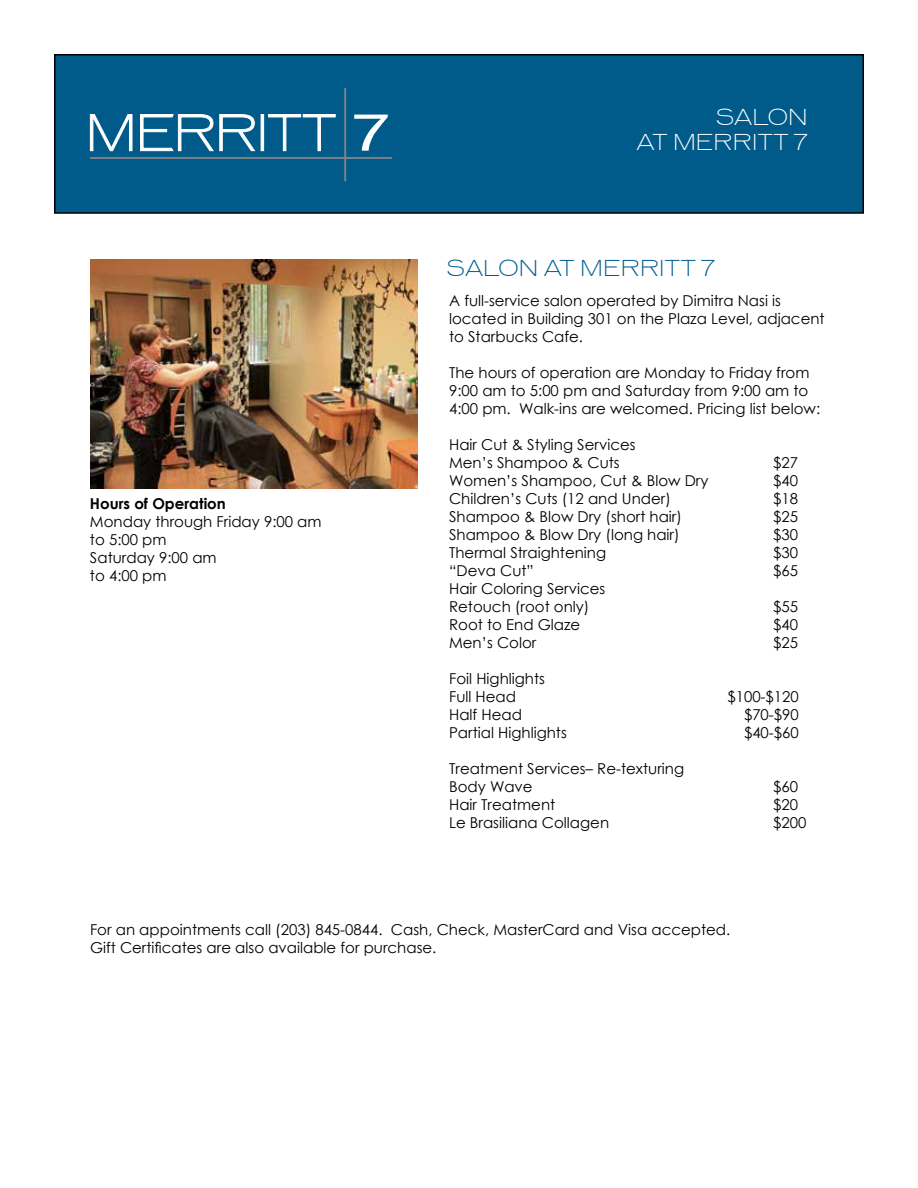
<style>
.page{position:relative;width:918px;height:1188px;background:#fff}
.page>*{position:absolute;margin:0;border:0;box-sizing:border-box;transform-origin:0 0}
.t1{font:300 expanded 21px/25.2px "Vonnes";color:#fff;text-align:right}
.t2{font:300 expanded 21px "Vonnes";color:#005b8b}
.t3{font:15px/18px "Century Gothic";color:#000}
.t4{font:700 15px "Century Gothic";color:#000}
</style>
<div class="page">
<div style="left:55px;top:55px;width:808px;height:158px;background:#005a8a"></div>
<div style="left:54px;top:54px;width:810px;height:160px;border:2px solid #000"></div>
<svg style="left:90px;top:114px;width:42px;height:37px"></svg>
<svg style="left:140px;top:114px;width:74px;height:37px"></svg>
<svg style="left:220px;top:114px;width:35px;height:37px"></svg>
<div style="left:261px;top:114px;width:3px;height:37px;background:#fff;border:1px solid #fff"></div>
<svg style="left:268px;top:114px;width:67px;height:37px"></svg>
<svg style="left:354px;top:115px;width:34px;height:36px"></svg>
<hr style="left:90px;top:157px;width:302px;height:2px;background:#808285">
<hr style="left:344px;top:88px;width:2px;height:94px;background:#808285">
<img style="left:90px;top:260px;width:328px;height:229px">
<h1 class="t1" style="left:637px;top:104px;width:173px">SALON<br>AT MERRITT 7</h1>
<p class="t4" style="left:90px;top:492px;width:137px">Hours of Operation</p>
<p class="t3" style="left:90px;top:512px;width:233px">Monday through Friday 9:00 am to 5:00 pm<br>Saturday 9:00 am<br>to 4:00 pm</p>
<h1 class="t2" style="left:446px;top:256px;width:270px">SALON AT MERRITT 7</h1>
<p class="t3" style="left:449px;top:292px;width:377px">A full-service salon operated by Dimitra Nasi is located in Building 301 on the Plaza Level, adjacent to Starbucks Cafe.</p>
<p class="t3" style="left:449px;top:364px;width:373px">The hours of operation are Monday to Friday from<br>9:00 am to 5:00 pm and Saturday from 9:00 am to<br>4:00 pm. Walk-ins are welcomed. Pricing list below:</p>
<p class="t3" style="left:449px;top:436px;width:188px">Hair Cut &amp; Styling Services<br>Men’s Shampoo &amp; Cuts</p>
<p class="t3" style="left:773px;top:454px;width:26px">$27</p>
<p class="t3" style="left:449px;top:472px;width:261px">Women’s Shampoo, Cut &amp; Blow Dry</p>
<p class="t3" style="left:773px;top:472px;width:26px">$40</p>
<p class="t3" style="left:449px;top:490px;width:223px">Children’s Cuts (12 and Under)</p>
<p class="t3" style="left:773px;top:490px;width:26px">$18</p>
<p class="t3" style="left:449px;top:508px;width:234px">Shampoo &amp; Blow Dry (short hair)</p>
<p class="t3" style="left:773px;top:508px;width:26px">$25</p>
<p class="t3" style="left:449px;top:526px;width:232px">Shampoo &amp; Blow Dry (long hair)</p>
<p class="t3" style="left:773px;top:526px;width:26px">$30</p>
<p class="t3" style="left:449px;top:544px;width:159px">Thermal Straightening</p>
<p class="t3" style="left:773px;top:544px;width:26px">$30</p>
<p class="t3" style="left:449px;top:562px;width:86px">“Deva Cut”</p>
<p class="t3" style="left:773px;top:562px;width:26px">$65</p>
<p class="t3" style="left:449px;top:580px;width:158px">Hair Coloring Services<br>Retouch (root only)</p>
<p class="t3" style="left:773px;top:598px;width:26px">$55</p>
<p class="t3" style="left:449px;top:616px;width:133px">Root to End Glaze</p>
<p class="t3" style="left:773px;top:616px;width:26px">$40</p>
<p class="t3" style="left:449px;top:634px;width:89px">Men’s Color</p>
<p class="t3" style="left:773px;top:634px;width:26px">$25</p>
<p class="t3" style="left:449px;top:670px;width:97px">Foil Highlights<br>Full Head</p>
<p class="t3" style="left:727px;top:688px;width:73px">$100-$120</p>
<p class="t3" style="left:449px;top:706px;width:74px">Half Head</p>
<p class="t3" style="left:744px;top:706px;width:56px">$70-$90</p>
<p class="t3" style="left:449px;top:724px;width:119px">Partial Highlights</p>
<p class="t3" style="left:744px;top:724px;width:56px">$40-$60</p>
<p class="t3" style="left:449px;top:760px;width:237px">Treatment Services– Re-texturing<br>Body Wave</p>
<p class="t3" style="left:773px;top:778px;width:26px">$60</p>
<p class="t3" style="left:449px;top:796px;width:108px">Hair Treatment</p>
<p class="t3" style="left:773px;top:796px;width:26px">$20</p>
<p class="t3" style="left:449px;top:814px;width:162px">Le Brasiliana Collagen</p>
<p class="t3" style="left:773px;top:814px;width:35px">$200</p>
<p class="t3" style="left:90px;top:920px;width:642px">For an appointments call (203) 845-0844. Cash, Check, MasterCard and Visa accepted.<br>Gift Certificates are also available for purchase.</p>
</div>
